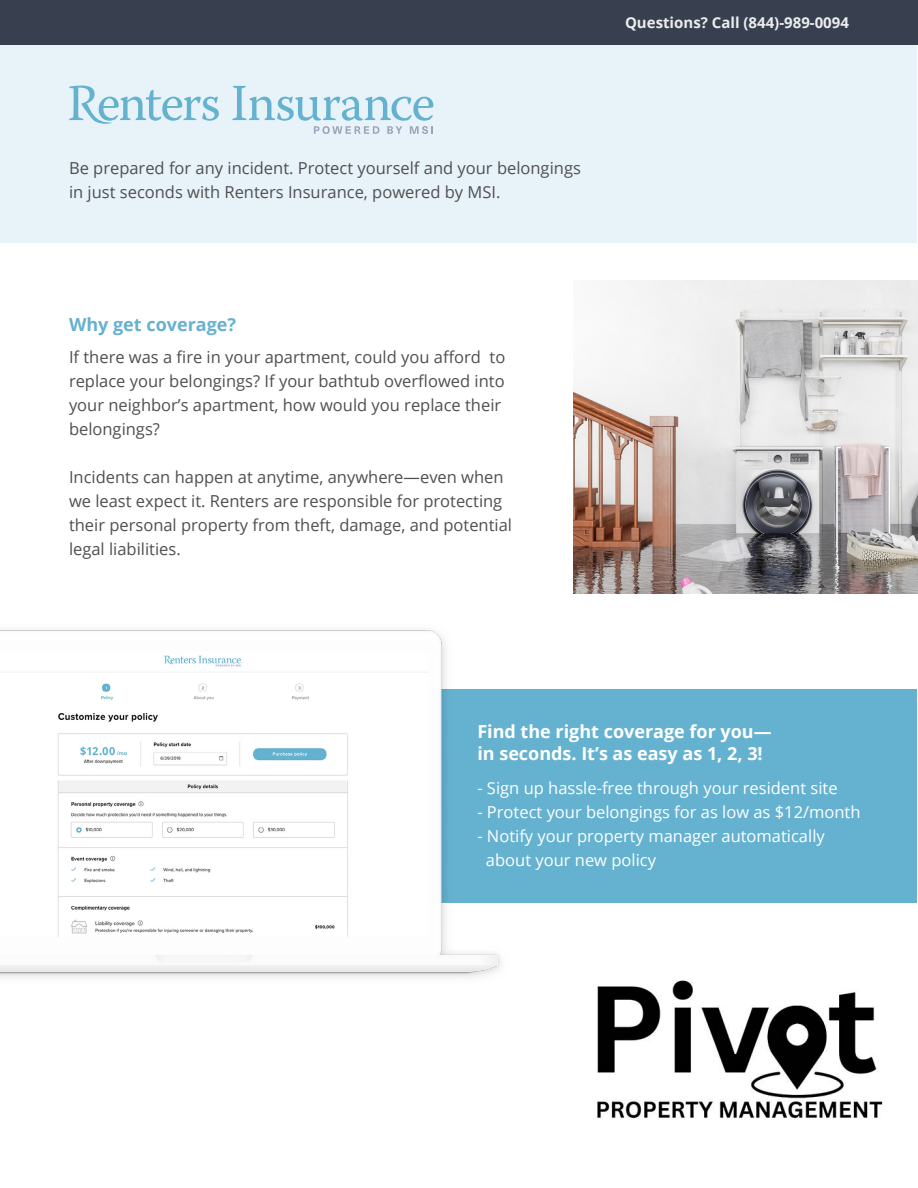
<style>
.page{position:relative;width:918px;height:1188px;background:#fff}
.page>*{position:absolute;margin:0;border:0;box-sizing:border-box;transform-origin:0 0}
.t1{font:700 18px/21.6px "Open Sans";color:#fff}
.t2{font:700 18px "Open Sans";color:#66b1d0}
.t3{font:16.5px/24px "Open Sans";color:#4f4f52}
.t4{font:16.5px/24px "Open Sans";color:#fff}
.t5{font:700 15px "Open Sans";color:#eceded}
</style>
<div class="page">
<div style="left:428px;top:689px;width:488px;height:214px;background:#65b2d0"></div>
<div style="left:1px;top:1px;width:916px;height:242px;background:#e7f3f8"></div>
<div style="left:0;top:0;width:918px;height:45px;background:#384050"></div>
<svg style="left:69px;top:86px;width:150px;height:38px"></svg>
<svg style="left:232px;top:86px;width:201px;height:48px"></svg>
<img style="left:0;top:629px;width:501px;height:349px">
<img style="left:573px;top:281px;width:345px;height:313px">
<img style="left:597px;top:980px;width:286px;height:139px">
<p class="t5" style="left:625px;top:12px;width:225px">Questions? Call (844)-989-0094</p>
<p class="t3" style="left:69px;top:155px;width:513px">Be prepared for any incident. Protect yourself and your belongings in just seconds with Renters Insurance, powered by MSI.</p>
<p class="t2" style="left:69px;top:311px;width:169px">Why get coverage?</p>
<p class="t3" style="left:69px;top:345px;width:438px">If there was a fire in your apartment, could you afford to replace your belongings? If your bathtub overflowed into your neighbor’s apartment, how would you replace their belongings?</p>
<p class="t3" style="left:69px;top:465px;width:445px">Incidents can happen at anytime, anywhere—even when we least expect it. Renters are responsible for protecting their personal property from theft, damage, and potential legal liabilities.</p>
<p class="t1" style="left:477px;top:720px;width:296px">Find the right coverage for you— in seconds. It’s as easy as 1, 2, 3!</p>
<p class="t4" style="left:477px;top:775px;width:362px">- Sign up hassle-free through your resident site</p>
<p class="t4" style="left:477px;top:799px;width:385px">- Protect your belongings for as low as $12/month</p>
<p class="t4" style="left:486px;top:823px;width:340px;text-indent:-9px">- Notify your property manager automatically about your new policy</p>
</div>
